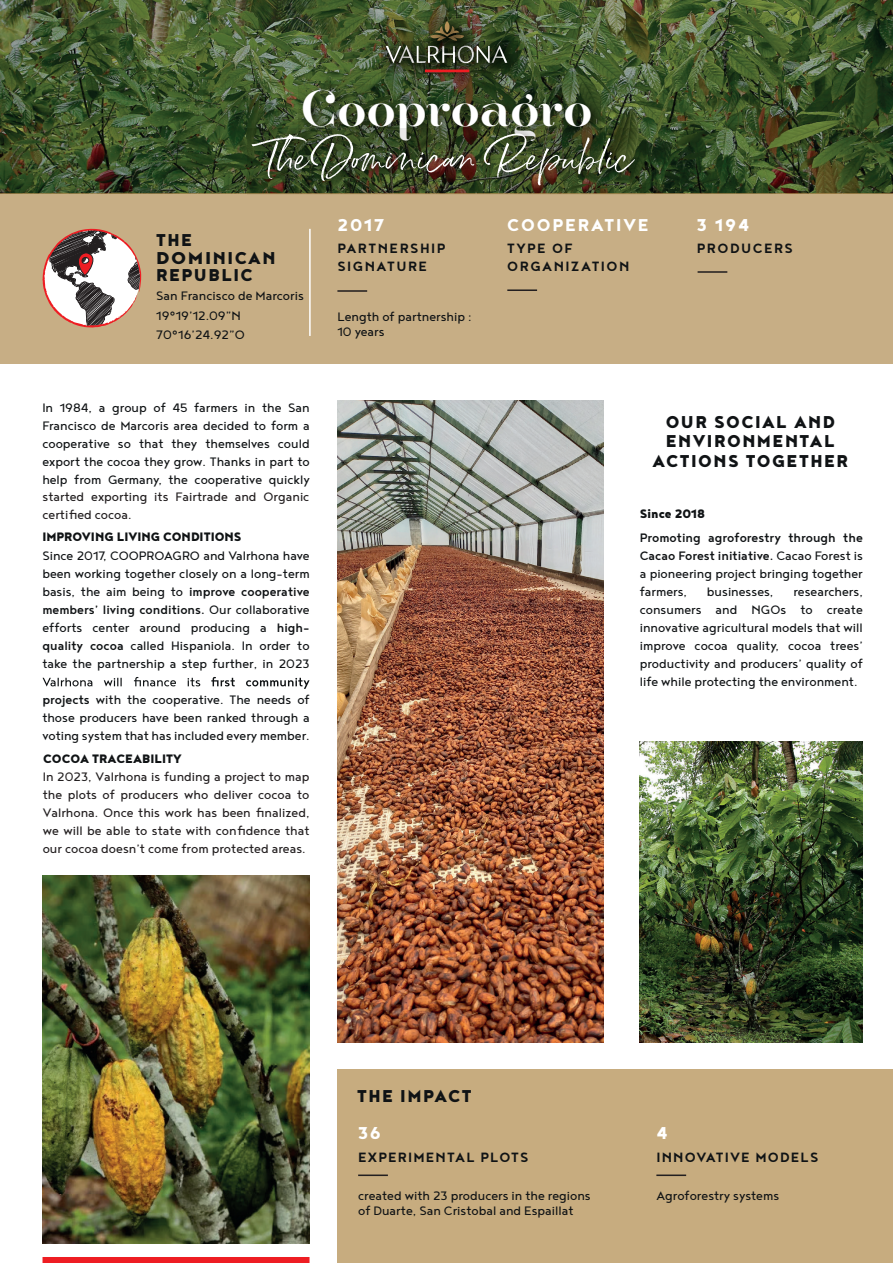
<style>
.page{position:relative;width:893px;height:1263px;background:#fff}
.page>*{position:absolute;margin:0;border:0;box-sizing:border-box;transform-origin:0 0}
.t1{font:43.5px "Hera Big";letter-spacing:-.005em;color:#fff}
.t2{font:900 21px/19.5px "Noyh Geometric";letter-spacing:.07em;color:#101315;text-align:center}
.t3{font:800 21px "Noyh Geometric";letter-spacing:.09em;color:#fff}
.t4{font:700 16.5px/18px "Noyh Geometric";letter-spacing:.09em;color:#101315}
.t5{font:700 16.5px "Noyh Geometric";letter-spacing:.07em;color:#101315}
.t6{font:15px/18px "Noyh Geometric";color:#101315;text-align:justify}
.t7{font:15px/18px "Noyh Geometric";color:#231f20;text-align:justify}
.t8{font:900 15px "Noyh Geometric";color:#101315}
.s1{font-weight:500}
</style>
<div class="page">
<img style="left:0;top:0;width:893px;height:193px">
<svg style="left:298px;top:84px;width:303px;height:44px;background:#344424"></svg>
<svg style="left:247px;top:128px;width:398px;height:65px;background:#354221"></svg>
<img style="left:252px;top:133px;width:383px;height:52px">
<svg style="left:381px;top:17px;width:137px;height:67px;background:#455130"></svg>
<svg style="left:394px;top:73px;width:17px;height:1px"></svg>
<svg style="left:411px;top:63px;width:12px;height:11px"></svg>
<svg style="left:381px;top:41px;width:31px;height:32px"></svg>
<svg style="left:466px;top:63px;width:18px;height:11px"></svg>
<svg style="left:487px;top:41px;width:31px;height:33px"></svg>
<svg style="left:423px;top:63px;width:14px;height:11px"></svg>
<svg style="left:471px;top:63px;width:30px;height:10px"></svg>
<svg style="left:437px;top:63px;width:29px;height:11px"></svg>
<hr style="left:425px;top:70px;width:44px;height:2px;background:#ee1d23">
<svg style="left:431px;top:22px;width:38px;height:4px"></svg>
<svg style="left:386px;top:26px;width:121px;height:37px;background:#4b543b"></svg>
<svg style="left:440px;top:17px;width:21px;height:26px"></svg>
<svg style="left:445px;top:21px;width:5px;height:12px"></svg>
<div style="left:0;top:193px;width:893px;height:170px;background:#c7ae85"></div>
<svg style="left:43px;top:677px;width:157px;height:9px"></svg>
<svg style="left:211px;top:677px;width:99px;height:12px"></svg>
<img style="left:337px;top:400px;width:267px;height:642px">
<img style="left:640px;top:742px;width:223px;height:300px">
<img style="left:43px;top:876px;width:267px;height:367px">
<div style="left:43px;top:1257px;width:267px;height:6px;background:#ee1d23"></div>
<hr style="left:309px;top:229px;width:2px;height:107px;background:#fff">
<hr style="left:337px;top:290px;width:30px;height:2px;background:#231f20">
<hr style="left:507px;top:289px;width:30px;height:2px;background:#231f20">
<hr style="left:698px;top:271px;width:29px;height:2px;background:#231f20">
<div style="left:337px;top:1069px;width:556px;height:194px;background:#c7ac7f"></div>
<hr style="left:358px;top:1174px;width:30px;height:2px;background:#231f20">
<svg style="left:43px;top:229px;width:99px;height:99px"></svg>
<hr style="left:656px;top:1174px;width:30px;height:2px;background:#231f20">
<h1 class="t1" style="left:301px;top:74px;width:294px">Cooproagro</h1>
<h2 class="t2" style="left:156px;top:231px;width:121px;line-height:17.2px;text-align:left">THE<br>DOMINICAN<br>REPUBLIC</h2>
<p class="t6" style="left:156px;top:285px;width:149px;line-height:19.5px;text-align:left">San Francisco de Marcoris<br>19°19’12.09”N<br>70°16’24.92”O</p>
<h2 class="t3" style="left:337px;top:213px;width:48px">2017</h2>
<p class="t4" style="left:337px;top:239px;width:109px">PARTNERSHIP<br>SIGNATURE</p>
<p class="t6" style="left:337px;top:309px;width:136px;line-height:15px">Length of partnership :<br>10 years</p>
<h2 class="t3" style="left:507px;top:212px;width:143px">COOPERATIVE</h2>
<p class="t4" style="left:507px;top:239px;width:124px">TYPE OF<br>ORGANIZATION</p>
<h2 class="t3" style="left:697px;top:213px;width:53px">3 194</h2>
<p class="t4" style="left:697px;top:239px;width:98px">PRODUCERS</p>
<p class="t6" style="left:42px;top:398px;width:269px">In 1984, a group of 45 farmers in the San Francisco de Marcoris area decided to form a cooperative so that they themselves could export the cocoa they grow. Thanks in part to help from Germany, the cooperative quickly</p>
<p class="t7" style="left:43px;top:488px;width:268px">started exporting its Fairtrade and Organic certified cocoa.</p>
<p class="t8" style="left:42px;top:527px;width:201px">IMPROVING LIVING CONDITIONS</p>
<p class="t6" style="left:42px;top:546px;width:269px">Since 2017, COOPROAGRO and Valrhona have been working together closely on a long-term basis, the aim being to <span class="s1">improve cooperative members’ living conditions.</span> Our collaborative efforts center around producing a <span class="s1">high&shy;quality cocoa</span> called Hispaniola. In order to take the partnership a step further, in 2023</p>
<p class="t6" style="left:42px;top:690px;width:269px"><span class="s1">projects</span> with the cooperative. The needs of those producers have been ranked through a voting system that has included every member.</p>
<p class="t8" style="left:43px;top:749px;width:140px">COCOA TRACEABILITY</p>
<p class="t7" style="left:43px;top:768px;width:268px">In 2023, Valrhona is funding a project to map the plots of producers who deliver cocoa to Valrhona. Once this work has been finalized, we will be able to state with confidence that our cocoa doesn’t come from protected areas.</p>
<h2 class="t2" style="left:653px;top:411px;width:197px">OUR SOCIAL AND<br>ENVIRONMENTAL<br>ACTIONS TOGETHER</h2>
<p class="t8" style="left:640px;top:505px;width:67px">Since 2018</p>
<p class="t6" style="left:640px;top:528px;width:225px"><span class="s1">Promoting agroforestry through the Cacao Forest initiative.</span> Cacao Forest is a pioneering project bringing together farmers,</p>
<p class="t6" style="left:640px;top:582px;width:225px;text-indent:154px">researchers, consumers and NGOs to create innovative agricultural models that will improve cocoa quality, cocoa trees’ productivity and producers’ quality of life while protecting the environment.</p>
<p class="t6" style="left:707px;top:582px;width:68px">businesses,</p>
<h2 class="t2" style="left:357px;top:1086px;width:116px">THE IMPACT</h2>
<h2 class="t3" style="left:358px;top:1121px;width:24px">36</h2>
<p class="t5" style="left:358px;top:1148px;width:172px">EXPERIMENTAL PLOTS</p>
<p class="t6" style="left:358px;top:1187px;width:234px;line-height:15px">created with 23 producers in the regions of Duarte, San Cristobal and Espaillat</p>
<h2 class="t3" style="left:656px;top:1121px;width:12px">4</h2>
<p class="t5" style="left:656px;top:1148px;width:164px">INNOVATIVE MODELS</p>
<p class="t6" style="left:656px;top:1186px;width:124px">Agroforestry systems</p>
</div>
